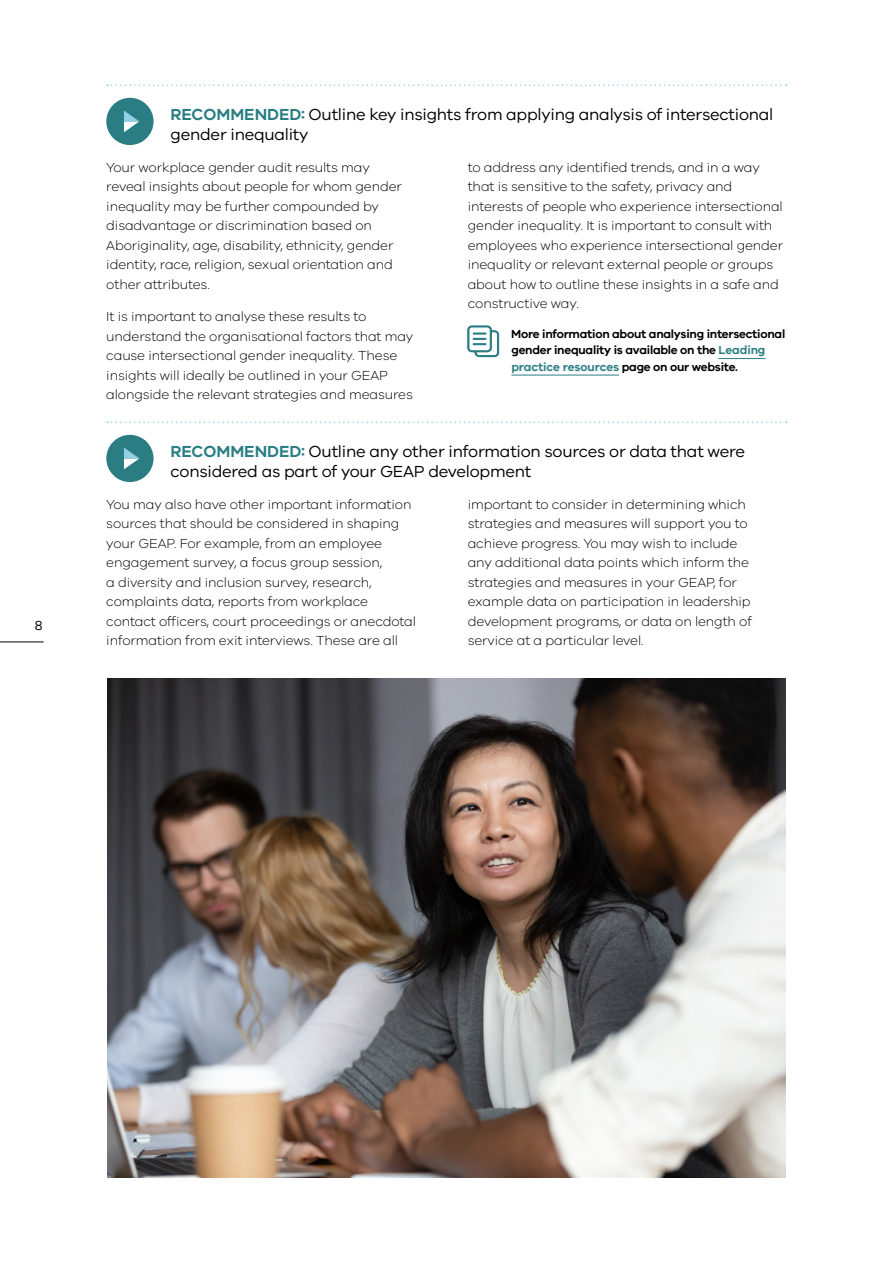
<style>
.page{position:relative;width:893px;height:1263px;background:#fff}
.page>*{position:absolute;margin:0;border:0;box-sizing:border-box;transform-origin:0 0}
.t1{font:16.5px/19.5px "VIC";letter-spacing:-.015em;color:#000}
.t2{font:300 13.5px/19.5px "VIC";letter-spacing:-.01em;color:#000}
.t3{font:13.5px "VIC";color:#000}
.t4{font:600 12px/16.5px "VIC";letter-spacing:-.02em;color:#000}
.s1{font-weight:600;color:#2a7d83}
.s2{color:#2a7d83}
</style>
<div class="page">
<hr style="left:0;top:642px;width:44px;height:1px;background:#000">
<svg style="left:107px;top:84px;width:680px;height:2px"></svg>
<div style="left:106px;top:98px;width:48px;height:47px;background:#2a7d83;border-radius:50%"></div>
<svg style="left:124px;top:111px;width:15px;height:21px"></svg>
<hr style="left:718px;top:358px;width:47px;height:1px;background:#2a7d83">
<hr style="left:511px;top:375px;width:108px;height:1px;background:#2a7d83">
<svg style="left:467px;top:325px;width:32px;height:32px"></svg>
<svg style="left:107px;top:421px;width:680px;height:2px"></svg>
<div style="left:106px;top:435px;width:48px;height:47px;background:#2a7d83;border-radius:50%"></div>
<svg style="left:124px;top:448px;width:15px;height:21px"></svg>
<img style="left:107px;top:678px;width:679px;height:500px">
<p class="t3" style="left:35px;top:617px;width:9px">8</p>
<p class="t1" style="left:170px;top:104px;width:604px"><span class="s1">RECOMMENDED:</span> Outline key insights from applying analysis of intersectional gender inequality</p>
<p class="t2" style="left:106px;top:157px;width:297px">Your workplace gender audit results may reveal insights about people for whom gender inequality may be further compounded by disadvantage or discrimination based on Aboriginality, age, disability, ethnicity, gender identity, race, religion, sexual orientation and other attributes.</p>
<p class="t2" style="left:106px;top:306px;width:309px">It is important to analyse these results to understand the organisational factors that may cause intersectional gender inequality. These insights will ideally be outlined in your GEAP alongside the relevant strategies and measures</p>
<p class="t2" style="left:468px;top:157px;width:317px">to address any identified trends, and in a way that is sensitive to the safety, privacy and interests of people who experience intersectional gender inequality. It is important to consult with employees who experience intersectional gender inequality or relevant external people or groups about how to outline these insights in a safe and constructive way.</p>
<p class="t4" style="left:511px;top:325px;width:276px">More information about analysing intersectional gender inequality is available on the <span class="s2">Leading practice resources</span> page on our website.</p>
<p class="t1" style="left:170px;top:441px;width:576px"><span class="s1">RECOMMENDED:</span> Outline any other information sources or data that were considered as part of your GEAP development</p>
<p class="t2" style="left:106px;top:494px;width:311px">You may also have other important information sources that should be considered in shaping your GEAP. For example, from an employee engagement survey, a focus group session,<br>a diversity and inclusion survey, research, complaints data, reports from workplace contact officers, court proceedings or anecdotal information from exit interviews. These are all</p>
<p class="t2" style="left:468px;top:494px;width:286px">important to consider in determining which strategies and measures will support you to achieve progress. You may wish to include any additional data points which inform the strategies and measures in your GEAP, for example data on participation in leadership development programs, or data on length of service at a particular level.</p>
</div>
